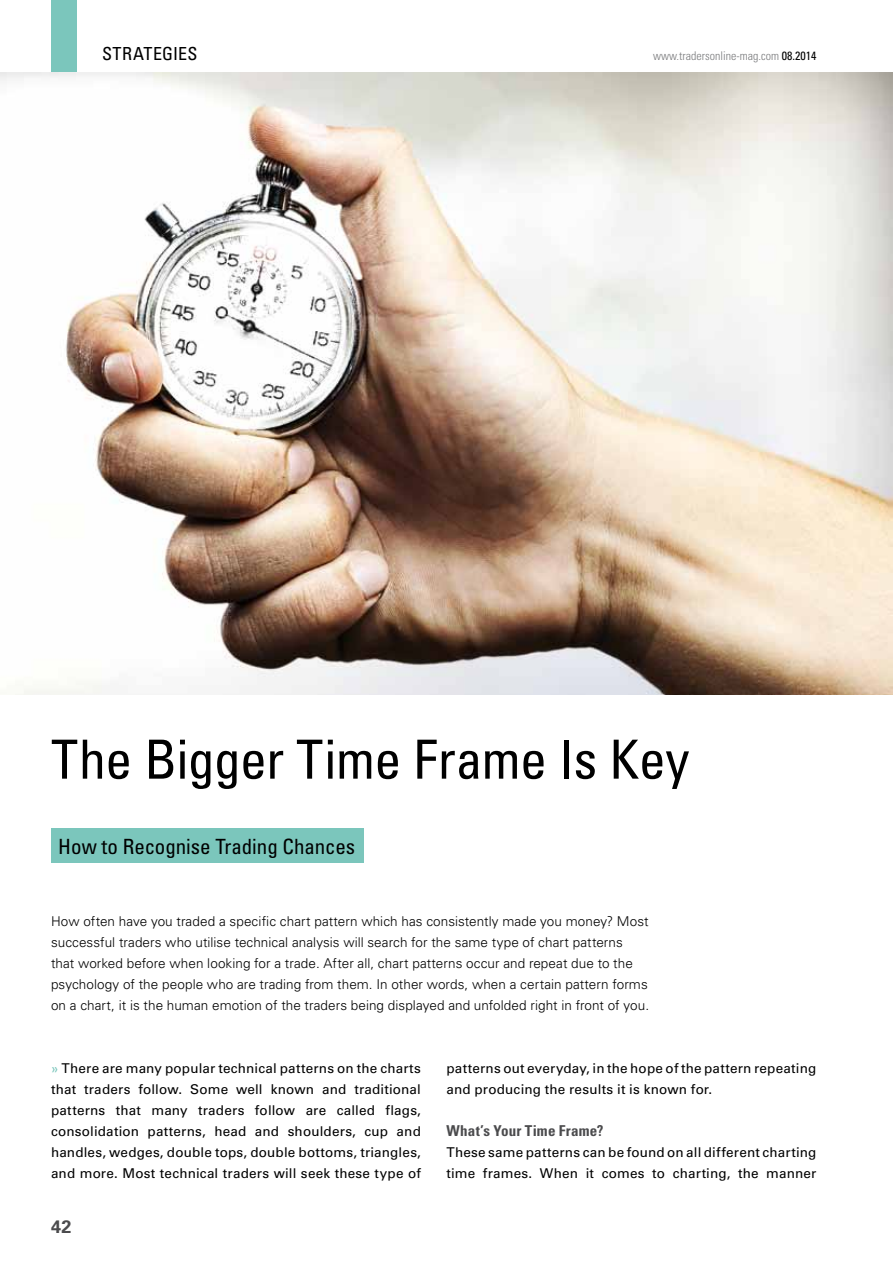
<style>
.page{position:relative;width:893px;height:1263px;background:#fff}
.page>*{position:absolute;margin:0;border:0;box-sizing:border-box;transform-origin:0 0}
.t1{font:condensed 54px "Univers LT";letter-spacing:-.01em;color:#000}
.t2{font:condensed 21px "Univers LT";letter-spacing:-.005em;color:#000}
.t3{font:condensed 18px "Univers LT";letter-spacing:.02em;color:#000}
.t4{font:700 18px "Univers LT";color:#4b4b4d}
.t5{font:700 condensed 15px "Univers LT";letter-spacing:.015em;color:#4b4b4d}
.t6{font:13.5px/21px "Univers LT";letter-spacing:.015em;color:#000}
.t7{font:300 13.5px/21px "Univers LT";letter-spacing:.005em;color:#000}
.t8{font:300 condensed 12px "Univers LT";color:#7b7c7e}
.s1{font-weight:400;color:#000}
.s2{color:#7bc6bc}
</style>
<div class="page">
<div style="left:51px;top:0;width:26px;height:72px;background:#7bc6bc"></div>
<div style="left:51px;top:829px;width:312px;height:34px;background:#7bc6bc"></div>
<img style="left:0;top:72px;width:893px;height:623px">
<h3 class="t3" style="left:102px;top:42px;width:97px">strategies</h3>
<p class="t8" style="left:653px;top:48px;width:165px">www.tradersonline-mag.com <span class="s1">08.2014</span></p>
<h1 class="t1" style="left:51px;top:725px;width:640px">The Bigger Time Frame Is Key</h1>
<h2 class="t2" style="left:58px;top:833px;width:298px">How to Recognise Trading Chances</h2>
<p class="t7" style="left:51px;top:910px;width:600px">How often have you traded a specific chart pattern which has consistently made you money? Most successful traders who utilise technical analysis will search for the same type of chart patterns that worked before when looking for a trade. After all, chart patterns occur and repeat due to the psychology of the people who are trading from them. In other words, when a certain pattern forms on a chart, it is the human emotion of the traders being displayed and unfolded right in front of you.</p>
<p class="t6" style="left:51px;top:1057px;width:371px;text-align:justify"><span class="s2">»</span> There are many popular technical patterns on the charts that traders follow. Some well known and traditional patterns that many traders follow are called flags, consolidation patterns, head and shoulders, cup and handles, wedges, double tops, double bottoms, triangles, and more. Most technical traders will seek these type of</p>
<h3 class="t4" style="left:51px;top:1216px;width:22px">42</h3>
<p class="t6" style="left:446px;top:1057px;width:371px">patterns out everyday, in the hope of the pattern repeating and producing the results it is known for.</p>
<p class="t5" style="left:446px;top:1121px;width:159px">What’s Your Time Frame?</p>
<p class="t6" style="left:446px;top:1141px;width:371px">These same patterns can be found on all different charting time frames. When it comes to charting, the manner</p>
</div>
